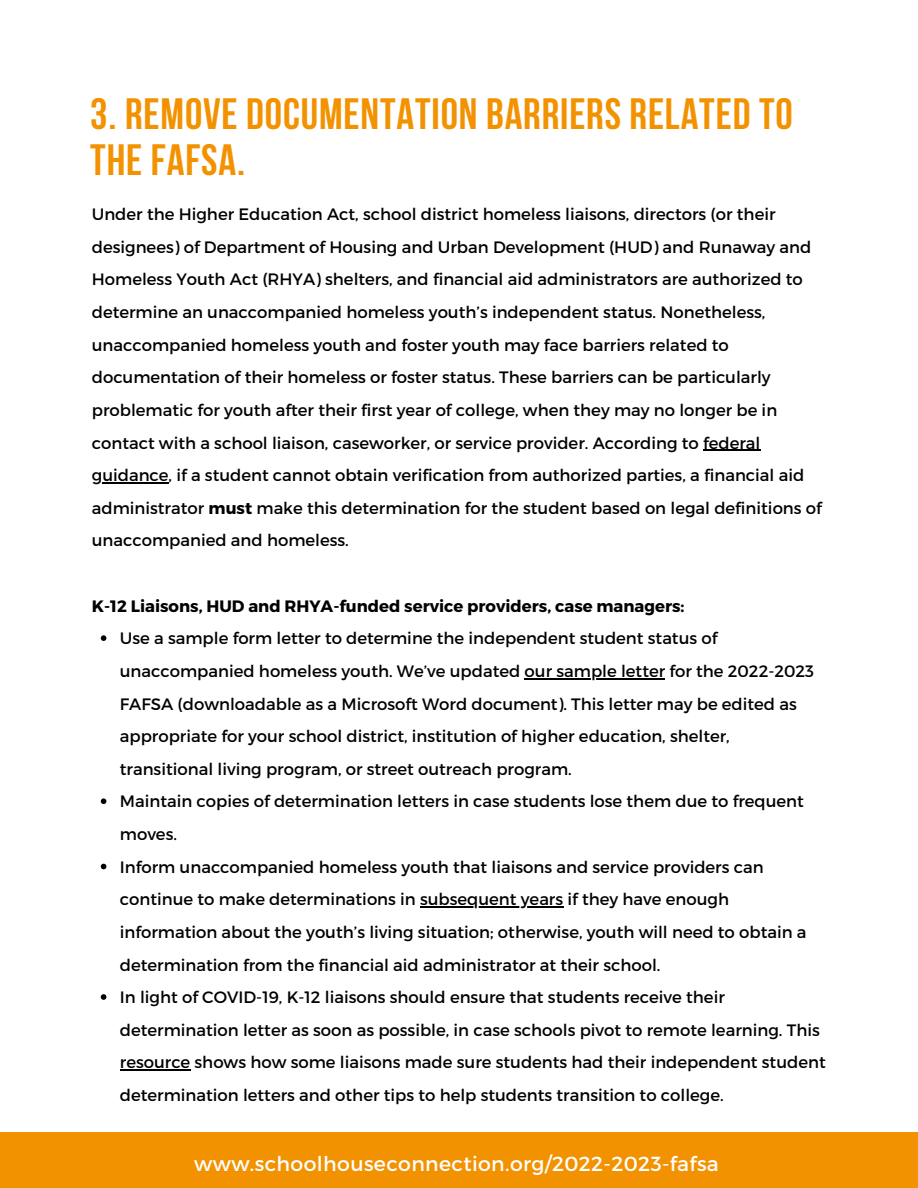
<style>
.page{position:relative;width:918px;height:1188px;background:#fff}
.page>*{position:absolute;margin:0;border:0;box-sizing:border-box;transform-origin:0 0}
.t1{font:700 43.65px/46.2px "Bebas Neue";letter-spacing:.02em;color:#f39200}
.t2{font:20.4px "Montserrat";letter-spacing:.02em;color:#fff}
.t3{font:16.5px/32.5px "Montserrat";color:#000}
.t4{font:700 16.5px "Montserrat";color:#000}
.s1{font-weight:700}
</style>
<div class="page">
<svg style="left:101px;top:635px;width:5px;height:6px"></svg>
<hr style="left:525px;top:678px;width:140px;height:1px;background:#000">
<svg style="left:101px;top:798px;width:5px;height:6px"></svg>
<svg style="left:101px;top:864px;width:5px;height:5px"></svg>
<hr style="left:420px;top:906px;width:143px;height:2px;background:#000">
<svg style="left:101px;top:994px;width:5px;height:6px"></svg>
<hr style="left:120px;top:1070px;width:70px;height:1px;background:#000">
<hr style="left:703px;top:450px;width:58px;height:1px;background:#000">
<hr style="left:92px;top:482px;width:77px;height:1px;background:#000">
<div style="left:0;top:1133px;width:918px;height:55px;background:#f39200"></div>
<h1 class="t1" style="left:90px;top:90px;width:704px">3. REMOVE DOCUMENTATION BARRIERS RELATED TO<br>THE FAFSA.</h1>
<p class="t3" style="left:92px;top:198px;width:732px">Under the Higher Education Act, school district homeless liaisons, directors (or their designees) of Department of Housing and Urban Development (HUD) and Runaway and Homeless Youth Act (RHYA) shelters, and financial aid administrators are authorized to determine an unaccompanied homeless youth’s independent status. Nonetheless, unaccompanied homeless youth and foster youth may face barriers related to documentation of their homeless or foster status. These barriers can be particularly problematic for youth after their first year of college, when they may no longer be in contact with a school liaison, caseworker, or service provider. According to federal guidance, if a student cannot obtain verification from authorized parties, a financial aid administrator <span class="s1">must</span> make this determination for the student based on legal definitions of unaccompanied and homeless.</p>
<p class="t4" style="left:92px;top:596px;width:594px">K-12 Liaisons, HUD and RHYA-funded service providers, case managers:</p>
<p class="t3" style="left:120px;top:622px;width:707px">Use a sample form letter to determine the independent student status of unaccompanied homeless youth. We’ve updated our sample letter for the 2022-2023<br>FAFSA (downloadable as a Microsoft Word document). This letter may be edited as appropriate for your school district, institution of higher education, shelter, transitional living program, or street outreach program.<br>Maintain copies of determination letters in case students lose them due to frequent moves.<br>Inform unaccompanied homeless youth that liaisons and service providers can continue to make determinations in subsequent years if they have enough information about the youth’s living situation; otherwise, youth will need to obtain a determination from the financial aid administrator at their school.<br>In light of COVID-19, K-12 liaisons should ensure that students receive their determination letter as soon as possible, in case schools pivot to remote learning. This resource shows how some liaisons made sure students had their independent student determination letters and other tips to help students transition to college.</p>
<p class="t2" style="left:194px;top:1151px;width:526px">www.schoolhouseconnection.org/2022-2023-fafsa</p>
</div>
